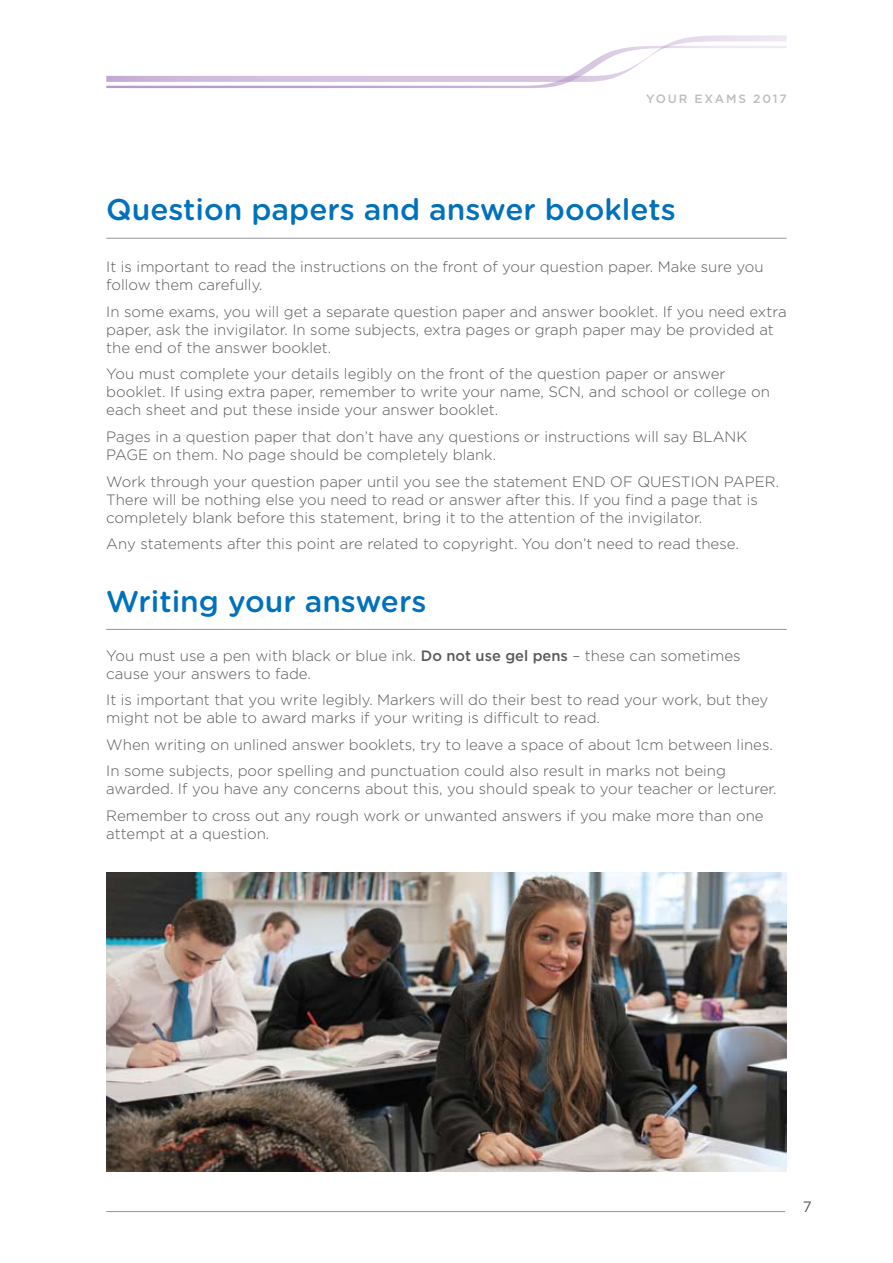
<style>
.page{position:relative;width:893px;height:1263px;background:#fff}
.page>*{position:absolute;margin:0;border:0;box-sizing:border-box;transform-origin:0 0}
.t1{font:500 30px "Gotham Rounded";color:#0071bc}
.t2{font:300 15px/18px "Gotham";color:#58595b}
.t3{font:15px "Gotham";color:#58595b}
.t4{font:500 12px "Gotham";letter-spacing:.15em;color:#bcbdc0}
.s1{font-weight:500}
</style>
<div class="page">
<svg style="left:106px;top:35px;width:681px;height:53px"></svg>
<hr style="left:106px;top:629px;width:681px;height:1px;background:#939598">
<hr style="left:106px;top:238px;width:681px;height:1px;background:#939598">
<hr style="left:106px;top:1211px;width:679px;height:1px;background:#939598">
<img style="left:106px;top:872px;width:681px;height:299px">
<p class="t4" style="left:646px;top:92px;width:142px">Your exams 2017</p>
<h1 class="t1" style="left:106px;top:191px;width:571px">Question papers and answer booklets</h1>
<p class="t2" style="left:106px;top:258px;width:659px">It is important to read the instructions on the front of your question paper. Make sure you follow them carefully.</p>
<p class="t2" style="left:106px;top:302px;width:682px">In some exams, you will get a separate question paper and answer booklet. If you need extra paper, ask the invigilator. In some subjects, extra pages or graph paper may be provided at the end of the answer booklet.</p>
<p class="t2" style="left:106px;top:365px;width:665px">You must complete your details legibly on the front of the question paper or answer booklet. If using extra paper, remember to write your name, SCN, and school or college on each sheet and put these inside your answer booklet.</p>
<p class="t2" style="left:106px;top:427px;width:642px">Pages in a question paper that don’t have any questions or instructions will say BLANK<br>PAGE on them. No page should be completely blank.</p>
<p class="t2" style="left:106px;top:472px;width:674px">Work through your question paper until you see the statement END OF QUESTION PAPER.<br>There will be nothing else you need to read or answer after this. If you find a page that is completely blank before this statement, bring it to the attention of the invigilator.</p>
<p class="t2" style="left:106px;top:534px;width:634px">Any statements after this point are related to copyright. You don’t need to read these.</p>
<h1 class="t1" style="left:106px;top:583px;width:322px">Writing your answers</h1>
<p class="t2" style="left:106px;top:646px;width:636px">You must use a pen with black or blue ink. <span class="s1">Do not use gel pens</span> – these can sometimes cause your answers to fade.</p>
<p class="t2" style="left:106px;top:691px;width:664px">It is important that you write legibly. Markers will do their best to read your work, but they might not be able to award marks if your writing is difficult to read.</p>
<p class="t2" style="left:106px;top:731px;width:668px;line-height:26.5px">When writing on unlined answer booklets, try to leave a space of about 1cm between lines.<br>In some subjects, poor spelling and punctuation could also result in marks not being</p>
<p class="t2" style="left:106px;top:775px;width:672px;line-height:26.5px">awarded. If you have any concerns about this, you should speak to your teacher or lecturer.<br>Remember to cross out any rough work or unwanted answers if you make more than one</p>
<p class="t2" style="left:106px;top:824px;width:165px">attempt at a question.</p>
<p class="t3" style="left:803px;top:1198px;width:10px">7</p>
</div>
